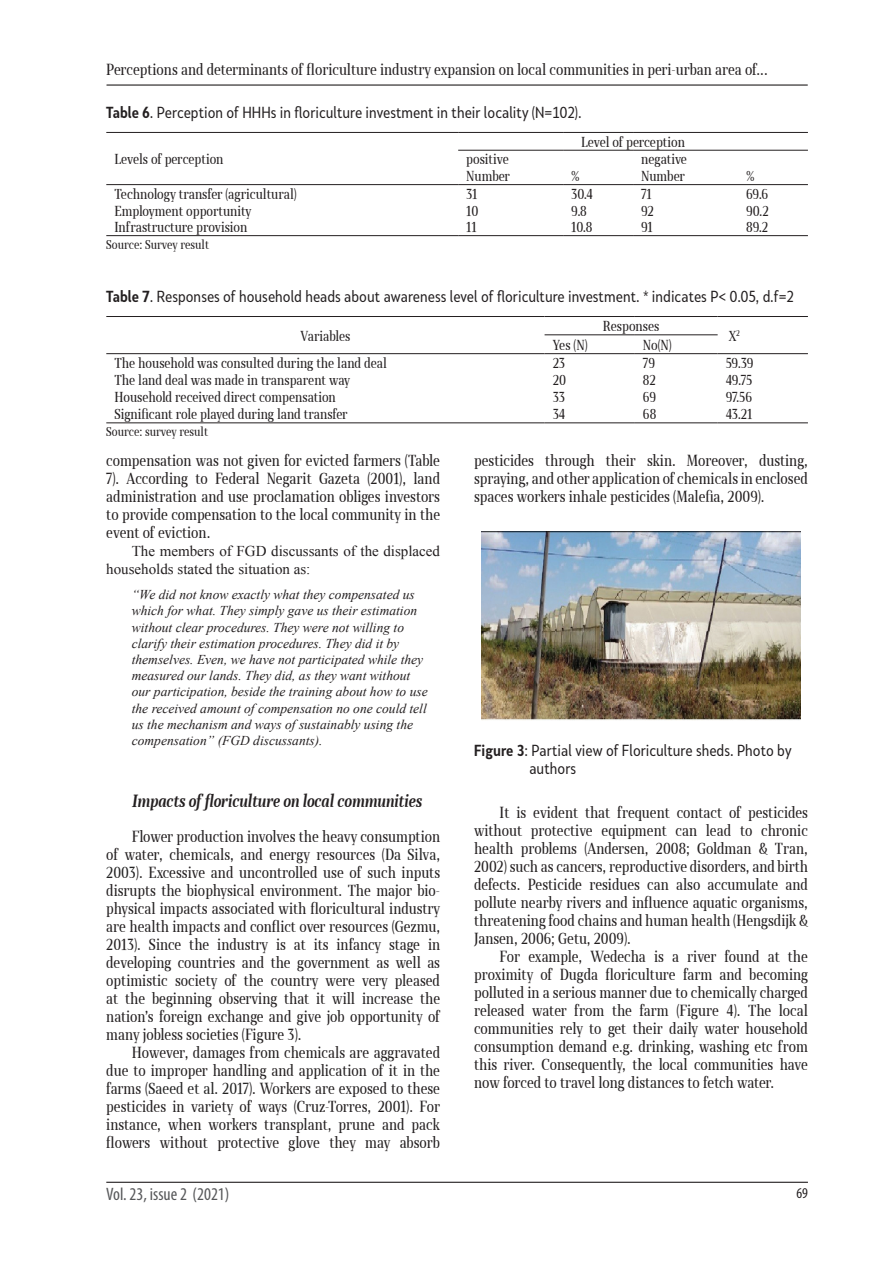
<style>
.page{position:relative;width:893px;height:1263px;background:#fff}
.page>*{position:absolute;margin:0;border:0;box-sizing:border-box;transform-origin:0 0}
.t1{font:condensed 18px "Myriad Pro";color:#57585a}
.Heading_3{font:italic 700 16.5px "Skola Serif Cn Offc";color:#231f20}
.t2{font:15px/18px "Skola Serif Cn Offc";color:#231f20;text-align:justify}
.t3{font:15px/18px "Skola Sans Cn";color:#231f20}
.t4{font:15px/18px "Times New Roman";color:#231f20}
.t5{font:condensed 15px "Myriad Pro";color:#231f20}
.Citat{font:italic 13.5px/16.2px "Times New Roman";color:#231f20}
.No_Spacing{font:13.5px "Skola Serif Cn Offc";color:#231f20}
.Objasnuvanje{font:12px "Skola Serif Cn Offc";color:#231f20}
.s1{font-weight:700}
.s2{color:#222}
</style>
<div class="page">
<hr style="left:106px;top:1182px;width:702px;height:1px;background:#231f20">
<hr style="left:107px;top:84px;width:700px;height:2px;background:#231f20">
<img style="left:482px;top:532px;width:318px;height:188px">
<hr style="left:106px;top:132px;width:352px;height:1px;background:#231f20">
<hr style="left:458px;top:132px;width:105px;height:1px;background:#231f20">
<hr style="left:563px;top:132px;width:70px;height:1px;background:#231f20">
<hr style="left:633px;top:132px;width:105px;height:1px;background:#231f20">
<hr style="left:738px;top:132px;width:70px;height:1px;background:#231f20">
<hr style="left:458px;top:150px;width:105px;height:1px;background:#231f20">
<hr style="left:563px;top:150px;width:70px;height:1px;background:#231f20">
<hr style="left:633px;top:150px;width:105px;height:1px;background:#231f20">
<hr style="left:738px;top:150px;width:70px;height:1px;background:#231f20">
<hr style="left:106px;top:184px;width:352px;height:1px;background:#231f20">
<hr style="left:458px;top:184px;width:105px;height:1px;background:#231f20">
<hr style="left:563px;top:184px;width:70px;height:1px;background:#231f20">
<hr style="left:633px;top:184px;width:105px;height:1px;background:#231f20">
<hr style="left:738px;top:184px;width:70px;height:1px;background:#231f20">
<hr style="left:106px;top:235px;width:352px;height:1px;background:#231f20">
<hr style="left:458px;top:235px;width:105px;height:1px;background:#231f20">
<hr style="left:563px;top:235px;width:70px;height:1px;background:#231f20">
<hr style="left:633px;top:235px;width:105px;height:1px;background:#231f20">
<hr style="left:738px;top:235px;width:70px;height:1px;background:#231f20">
<hr style="left:106px;top:316px;width:439px;height:1px;background:#231f20">
<hr style="left:545px;top:316px;width:90px;height:1px;background:#231f20">
<hr style="left:635px;top:316px;width:83px;height:1px;background:#231f20">
<hr style="left:718px;top:316px;width:90px;height:1px;background:#231f20">
<hr style="left:545px;top:334px;width:90px;height:1px;background:#231f20">
<hr style="left:635px;top:334px;width:83px;height:1px;background:#231f20">
<hr style="left:106px;top:353px;width:439px;height:1px;background:#231f20">
<hr style="left:545px;top:353px;width:90px;height:1px;background:#231f20">
<hr style="left:635px;top:353px;width:83px;height:1px;background:#231f20">
<hr style="left:718px;top:353px;width:90px;height:1px;background:#231f20">
<hr style="left:106px;top:422px;width:439px;height:1px;background:#231f20">
<hr style="left:545px;top:422px;width:90px;height:1px;background:#231f20">
<hr style="left:635px;top:422px;width:83px;height:1px;background:#231f20">
<hr style="left:718px;top:422px;width:90px;height:1px;background:#231f20">
<p class="t2" style="left:106px;top:60px;width:663px">Perceptions and determinants of floriculture industry expansion on local communities in peri-urban area of...</p>
<p class="t3" style="left:106px;top:103px;width:477px"><span class="s1">Table 6</span>. Perception of HHHs in floriculture investment in their locality (N=102).</p>
<p class="No_Spacing" style="left:114px;top:151px;width:111px">Levels of perception</p>
<p class="No_Spacing" style="left:581px;top:134px;width:105px">Level of perception</p>
<p class="No_Spacing" style="left:466px;top:152px;width:44px">positive</p>
<p class="No_Spacing" style="left:641px;top:152px;width:47px">negative</p>
<p class="No_Spacing" style="left:466px;top:168px;width:45px">Number</p>
<p class="No_Spacing" style="left:571px;top:168px;width:10px">%</p>
<p class="No_Spacing" style="left:641px;top:168px;width:45px">Number</p>
<p class="No_Spacing" style="left:746px;top:168px;width:10px">%</p>
<p class="No_Spacing" style="left:114px;top:186px;width:184px">Technology transfer (agricultural)</p>
<p class="No_Spacing" style="left:466px;top:186px;width:13px">31</p>
<p class="No_Spacing" style="left:571px;top:186px;width:23px">30.4</p>
<p class="No_Spacing" style="left:641px;top:186px;width:12px">71</p>
<p class="No_Spacing" style="left:746px;top:186px;width:24px">69.6</p>
<p class="No_Spacing" style="left:114px;top:203px;width:139px">Employment opportunity</p>
<p class="No_Spacing" style="left:466px;top:203px;width:14px">10</p>
<p class="No_Spacing" style="left:571px;top:203px;width:17px">9.8</p>
<p class="No_Spacing" style="left:641px;top:203px;width:14px">92</p>
<p class="No_Spacing" style="left:746px;top:203px;width:24px">90.2</p>
<p class="No_Spacing" style="left:114px;top:219px;width:135px">Infrastructure provision</p>
<p class="No_Spacing" style="left:466px;top:219px;width:12px">11</p>
<p class="No_Spacing" style="left:571px;top:219px;width:23px">10.8</p>
<p class="No_Spacing" style="left:641px;top:219px;width:13px">91</p>
<p class="No_Spacing" style="left:746px;top:219px;width:24px">89.2</p>
<p class="Objasnuvanje" style="left:106px;top:238px;width:104px">Source: Survey result</p>
<p class="t3" style="left:106px;top:287px;width:689px"><span class="s1">Table 7</span>. Responses of household heads about awareness level of floriculture investment. * indicates P&lt; 0.05, d.f=2</p>
<p class="No_Spacing" style="left:300px;top:328px;width:52px">Variables</p>
<p class="No_Spacing" style="left:603px;top:318px;width:58px">Responses</p>
<p class="No_Spacing" style="left:729px;top:328px;width:13px">X<sup>2</sup></p>
<p class="No_Spacing" style="left:553px;top:337px;width:36px">Yes (N)</p>
<p class="No_Spacing" style="left:643px;top:337px;width:30px">No(N)</p>
<p class="No_Spacing" style="left:114px;top:355px;width:274px">The household was consulted during the land deal</p>
<p class="No_Spacing" style="left:553px;top:355px;width:14px">23</p>
<p class="No_Spacing" style="left:643px;top:355px;width:14px">79</p>
<p class="No_Spacing" style="left:726px;top:355px;width:29px">59.39</p>
<p class="No_Spacing" style="left:114px;top:372px;width:237px">The land deal was made in transparent way</p>
<p class="No_Spacing" style="left:553px;top:372px;width:15px">20</p>
<p class="No_Spacing" style="left:643px;top:372px;width:14px">82</p>
<p class="No_Spacing" style="left:726px;top:372px;width:28px">49.75</p>
<p class="No_Spacing" style="left:114px;top:389px;width:223px">Household received direct compensation</p>
<p class="No_Spacing" style="left:553px;top:389px;width:14px">33</p>
<p class="No_Spacing" style="left:643px;top:389px;width:15px">69</p>
<p class="No_Spacing" style="left:726px;top:389px;width:28px">97.56</p>
<p class="No_Spacing" style="left:114px;top:406px;width:235px">Significant role played during land transfer</p>
<p class="No_Spacing" style="left:553px;top:406px;width:14px">34</p>
<p class="No_Spacing" style="left:643px;top:406px;width:15px">68</p>
<p class="No_Spacing" style="left:726px;top:406px;width:28px">43.21</p>
<p class="Objasnuvanje" style="left:106px;top:425px;width:103px">Source: survey result</p>
<p class="t2" style="left:106px;top:452px;width:335px">compensation was not given for evicted farmers (Table 7). According to Federal Negarit Gazeta (2001), land administration and use proclamation obliges investors to provide compensation to the local community in the event of eviction.</p>
<p class="t4" style="left:106px;top:542px;width:335px;text-indent:26px">The members of FGD discussants of the displaced households stated the situation as:</p>
<p class="Citat" style="left:132px;top:586px;width:297px">“We did not know exactly what they compensated us which for what. They simply gave us their estimation without clear procedures. They were not willing to clarify their estimation procedures. They did it by themselves. Even, we have not participated while they measured our lands. They did, as they want without our participation, beside the training about how to use the received amount of compensation no one could tell us the mechanism and ways of sustainably using the compensation” (FGD discussants).</p>
<p class="Heading_3" style="left:132px;top:791px;width:292px">Impacts of floriculture on local communities</p>
<p class="t2" style="left:106px;top:828px;width:335px;text-indent:26px">Flower production involves the heavy consumption of water, chemicals, and energy resources (<span class="s2">Da Silva, 2003</span>). Excessive and uncontrolled use of such inputs disrupts the biophysical environment. The major bio&shy;physical impacts associated with floricultural industry are health impacts and conflict over resources (Gezmu, 2013). Since the industry is at its infancy stage in developing countries and the government as well as optimistic society of the country were very pleased at the beginning observing that it will increase the nation’s foreign exchange and give job opportunity of many jobless societies (Figure 3).</p>
<p class="t2" style="left:106px;top:1044px;width:335px;text-indent:26px">However, damages from chemicals are aggravated due to improper handling and application of it in the farms (<span class="s2">Saeed et al. 2017</span>). Workers are exposed to these pesticides in variety of ways (Cruz-Torres, 2001). For instance, when workers transplant, prune and pack flowers without protective glove they may absorb</p>
<p class="t2" style="left:474px;top:452px;width:335px">pesticides through their skin. Moreover, dusting, spraying, and other application of chemicals in enclosed spaces workers inhale pesticides (Malefia, 2009).</p>
<p class="t3" style="left:529px;top:741px;width:264px;text-indent:-55px"><span class="s1">Figure 3</span>: Partial view of Floriculture sheds. Photo by authors</p>
<p class="t2" style="left:474px;top:803px;width:335px;text-indent:26px">It is evident that frequent contact of pesticides without protective equipment can lead to chronic health problems (Andersen, 2008; Goldman &amp; Tran, 2002) such as cancers, reproductive disorders, and birth defects. Pesticide residues can also accumulate and pollute nearby rivers and influence aquatic organisms, threatening food chains and human health (Hengsdijk &amp; Jansen, 2006; Getu, 2009).</p>
<p class="t2" style="left:474px;top:947px;width:335px;text-indent:26px">For example, Wedecha is a river found at the proximity of Dugda floriculture farm and becoming polluted in a serious manner due to chemically charged released water from the farm (Figure 4). The local communities rely to get their daily water household consumption demand e.g. drinking, washing etc from this river. Consequently, the local communities have now forced to travel long distances to fetch water.</p>
<p class="t1" style="left:106px;top:1183px;width:125px">Vol. 23, issue 2 (2021)</p>
<p class="t5" style="left:796px;top:1184px;width:13px">69</p>
</div>
